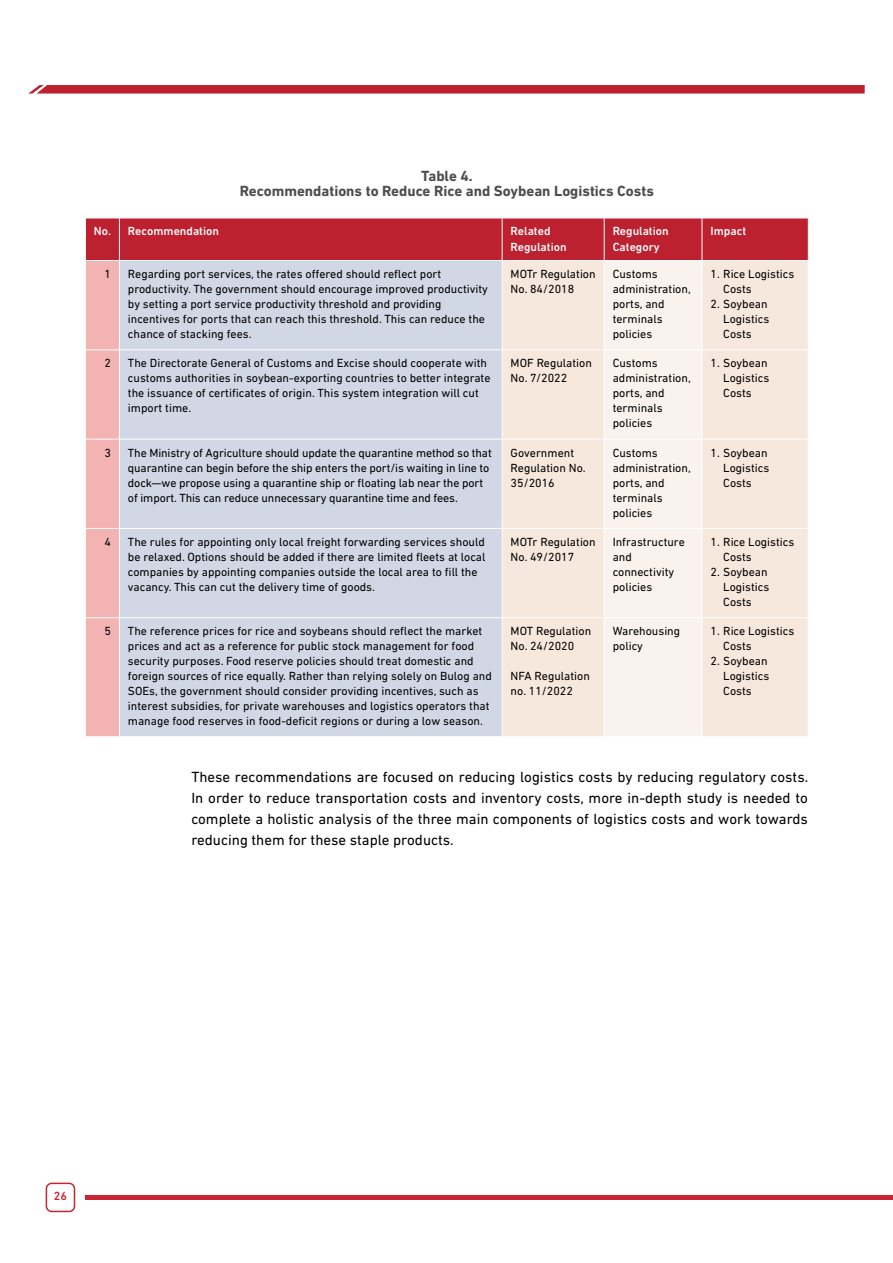
<style>
.page{position:relative;width:893px;height:1263px;background:#fff}
.page>*{position:absolute;margin:0;border:0;box-sizing:border-box;transform-origin:0 0}
.t1{font:15px/21px "DIN Next LT Pro";color:#000;text-align:justify}
.t2{font:700 15px/15px "DIN Next LT Pro";color:#4d4d4f;text-align:center}
.t3{font:12px/15px "DIN Next LT Pro";color:#000}
.t4{font:500 12px/15px "DIN Next LT Pro";color:#fff}
.t5{font:500 12px "DIN Next LT Pro";color:#ca2433}
</style>
<div class="page">
<svg style="left:86px;top:219px;width:722px;height:517px;background:#cf535b"></svg>
<div style="left:120px;top:261px;width:382px;height:475px;background:#d2d7e5"></div>
<div style="left:503px;top:261px;width:305px;height:475px;background:#f7e8de"></div>
<div style="left:605px;top:261px;width:97px;height:475px;background:#faf2ec"></div>
<hr style="left:119px;top:218px;width:1px;height:42px;background:#fff">
<hr style="left:502px;top:218px;width:1px;height:42px;background:#fff">
<hr style="left:604px;top:218px;width:1px;height:42px;background:#fff">
<hr style="left:702px;top:218px;width:1px;height:42px;background:#fff">
<hr style="left:85px;top:260px;width:34px;height:1px;background:#fff">
<hr style="left:119px;top:260px;width:383px;height:1px;background:#fff">
<hr style="left:119px;top:261px;width:1px;height:88px;background:#fff">
<hr style="left:502px;top:260px;width:102px;height:1px;background:#fff">
<hr style="left:502px;top:261px;width:1px;height:88px;background:#fff">
<hr style="left:604px;top:260px;width:98px;height:1px;background:#fff">
<hr style="left:604px;top:261px;width:1px;height:88px;background:#fff">
<hr style="left:702px;top:260px;width:107px;height:1px;background:#fff">
<hr style="left:702px;top:261px;width:1px;height:88px;background:#fff">
<hr style="left:85px;top:349px;width:34px;height:1px;background:#fff">
<hr style="left:119px;top:349px;width:383px;height:1px;background:#fff">
<hr style="left:119px;top:350px;width:1px;height:89px;background:#fff">
<hr style="left:502px;top:349px;width:102px;height:1px;background:#fff">
<hr style="left:502px;top:350px;width:1px;height:89px;background:#fff">
<hr style="left:604px;top:349px;width:98px;height:1px;background:#fff">
<hr style="left:604px;top:350px;width:1px;height:89px;background:#fff">
<hr style="left:702px;top:349px;width:107px;height:1px;background:#fff">
<hr style="left:702px;top:350px;width:1px;height:89px;background:#fff">
<hr style="left:85px;top:439px;width:34px;height:1px;background:#fff">
<hr style="left:119px;top:439px;width:383px;height:1px;background:#fff">
<hr style="left:119px;top:439px;width:1px;height:89px;background:#fff">
<hr style="left:502px;top:439px;width:102px;height:1px;background:#fff">
<hr style="left:502px;top:439px;width:1px;height:89px;background:#fff">
<hr style="left:604px;top:439px;width:98px;height:1px;background:#fff">
<hr style="left:604px;top:439px;width:1px;height:89px;background:#fff">
<hr style="left:702px;top:439px;width:107px;height:1px;background:#fff">
<hr style="left:702px;top:439px;width:1px;height:89px;background:#fff">
<hr style="left:85px;top:528px;width:34px;height:1px;background:#fff">
<hr style="left:119px;top:528px;width:383px;height:1px;background:#fff">
<hr style="left:119px;top:529px;width:1px;height:88px;background:#fff">
<hr style="left:502px;top:528px;width:102px;height:1px;background:#fff">
<hr style="left:502px;top:529px;width:1px;height:88px;background:#fff">
<hr style="left:604px;top:528px;width:98px;height:1px;background:#fff">
<hr style="left:604px;top:529px;width:1px;height:88px;background:#fff">
<hr style="left:702px;top:528px;width:107px;height:1px;background:#fff">
<hr style="left:702px;top:529px;width:1px;height:88px;background:#fff">
<hr style="left:85px;top:617px;width:34px;height:1px;background:#fff">
<hr style="left:119px;top:617px;width:383px;height:1px;background:#fff">
<hr style="left:119px;top:618px;width:1px;height:118px;background:#fff">
<hr style="left:502px;top:617px;width:102px;height:1px;background:#fff">
<hr style="left:502px;top:618px;width:1px;height:118px;background:#fff">
<hr style="left:604px;top:617px;width:98px;height:1px;background:#fff">
<hr style="left:604px;top:618px;width:1px;height:118px;background:#fff">
<hr style="left:702px;top:617px;width:107px;height:1px;background:#fff">
<hr style="left:702px;top:618px;width:1px;height:118px;background:#fff">
<svg style="left:28px;top:85px;width:837px;height:9px;background:#c12e3b"></svg>
<hr style="left:85px;top:1195px;width:808px;height:4px;background:#ca2433">
<div style="left:46px;top:1182px;width:29px;height:30px;border:2px solid #ca2433;border-radius:5px"></div>
<p class="t2" style="left:240px;top:169px;width:416px">Table 4.<br>Recommendations to Reduce Rice and Soybean Logistics Costs</p>
<p class="t4" style="left:94px;top:224px;width:127px">No. Recommendation</p>
<p class="t4" style="left:511px;top:224px;width:58px">Related<br>Regulation</p>
<p class="t4" style="left:613px;top:224px;width:58px">Regulation<br>Category</p>
<p class="t4" style="left:710px;top:224px;width:37px">Impact</p>
<p class="t3" style="left:104px;top:266px;width:8px">1</p>
<p class="t3" style="left:128px;top:266px;width:362px">Regarding port services, the rates offered should reflect port productivity. The government should encourage improved productivity by setting a port service productivity threshold and providing incentives for ports that can reach this threshold. This can reduce the chance of stacking fees.</p>
<p class="t3" style="left:511px;top:266px;width:87px">MOTr Regulation<br>No. 84/2018</p>
<p class="t3" style="left:613px;top:266px;width:80px">Customs administration, ports, and terminals policies</p>
<p class="t3" style="left:723px;top:266px;width:73px;text-indent:-13px">1. Rice Logistics<br>Costs</p>
<p class="t3" style="left:723px;top:296px;width:48px;text-indent:-13px">2. Soybean<br>Logistics<br>Costs</p>
<p class="t3" style="left:104px;top:356px;width:8px">2</p>
<p class="t3" style="left:128px;top:356px;width:364px">The Directorate General of Customs and Excise should cooperate with customs authorities in soybean-exporting countries to better integrate the issuance of certificates of origin. This system integration will cut import time.</p>
<p class="t3" style="left:511px;top:356px;width:83px">MOF Regulation<br>No. 7/2022</p>
<p class="t3" style="left:613px;top:356px;width:80px">Customs administration, ports, and terminals policies</p>
<p class="t3" style="left:723px;top:356px;width:48px;text-indent:-13px">1. Soybean<br>Logistics<br>Costs</p>
<p class="t3" style="left:104px;top:445px;width:8px">3</p>
<p class="t3" style="left:128px;top:445px;width:365px">The Ministry of Agriculture should update the quarantine method so that quarantine can begin before the ship enters the port/is waiting in line to dock—we propose using a quarantine ship or floating lab near the port of import. This can reduce unnecessary quarantine time and fees.</p>
<p class="t3" style="left:511px;top:445px;width:77px">Government<br>Regulation No.<br>35/2016</p>
<p class="t3" style="left:613px;top:445px;width:80px">Customs administration, ports, and terminals policies</p>
<p class="t3" style="left:723px;top:445px;width:48px;text-indent:-13px">1. Soybean<br>Logistics<br>Costs</p>
<p class="t3" style="left:104px;top:534px;width:8px">4</p>
<p class="t3" style="left:128px;top:534px;width:359px">The rules for appointing only local freight forwarding services should be relaxed. Options should be added if there are limited fleets at local companies by appointing companies outside the local area to fill the vacancy. This can cut the delivery time of goods.</p>
<p class="t3" style="left:511px;top:534px;width:87px">MOTr Regulation<br>No. 49/2017</p>
<p class="t3" style="left:613px;top:534px;width:74px">Infrastructure and connectivity policies</p>
<p class="t3" style="left:723px;top:534px;width:73px;text-indent:-13px">1. Rice Logistics<br>Costs</p>
<p class="t3" style="left:723px;top:564px;width:48px;text-indent:-13px">2. Soybean<br>Logistics<br>Costs</p>
<p class="t3" style="left:104px;top:623px;width:8px">5</p>
<p class="t3" style="left:128px;top:623px;width:365px">The reference prices for rice and soybeans should reflect the market prices and act as a reference for public stock management for food security purposes. Food reserve policies should treat domestic and foreign sources of rice equally. Rather than relying solely on Bulog and SOEs, the government should consider providing incentives, such as interest subsidies, for private warehouses and logistics operators that manage food reserves in food-deficit regions or during a low season.</p>
<p class="t3" style="left:511px;top:623px;width:82px">MOT Regulation<br>No. 24/2020</p>
<p class="t3" style="left:511px;top:668px;width:81px">NFA Regulation no. 11/2022</p>
<p class="t3" style="left:613px;top:623px;width:69px">Warehousing policy</p>
<p class="t3" style="left:723px;top:623px;width:73px;text-indent:-13px">1. Rice Logistics<br>Costs</p>
<p class="t3" style="left:723px;top:653px;width:48px;text-indent:-13px">2. Soybean<br>Logistics<br>Costs</p>
<p class="t1" style="left:191px;top:767px;width:618px">These recommendations are focused on reducing logistics costs by reducing regulatory costs.<br>In order to reduce transportation costs and inventory costs, more in-depth study is needed to complete a holistic analysis of the three main components of logistics costs and work towards reducing them for these staple products.</p>
<p class="t5" style="left:54px;top:1189px;width:15px">26</p>
</div>
